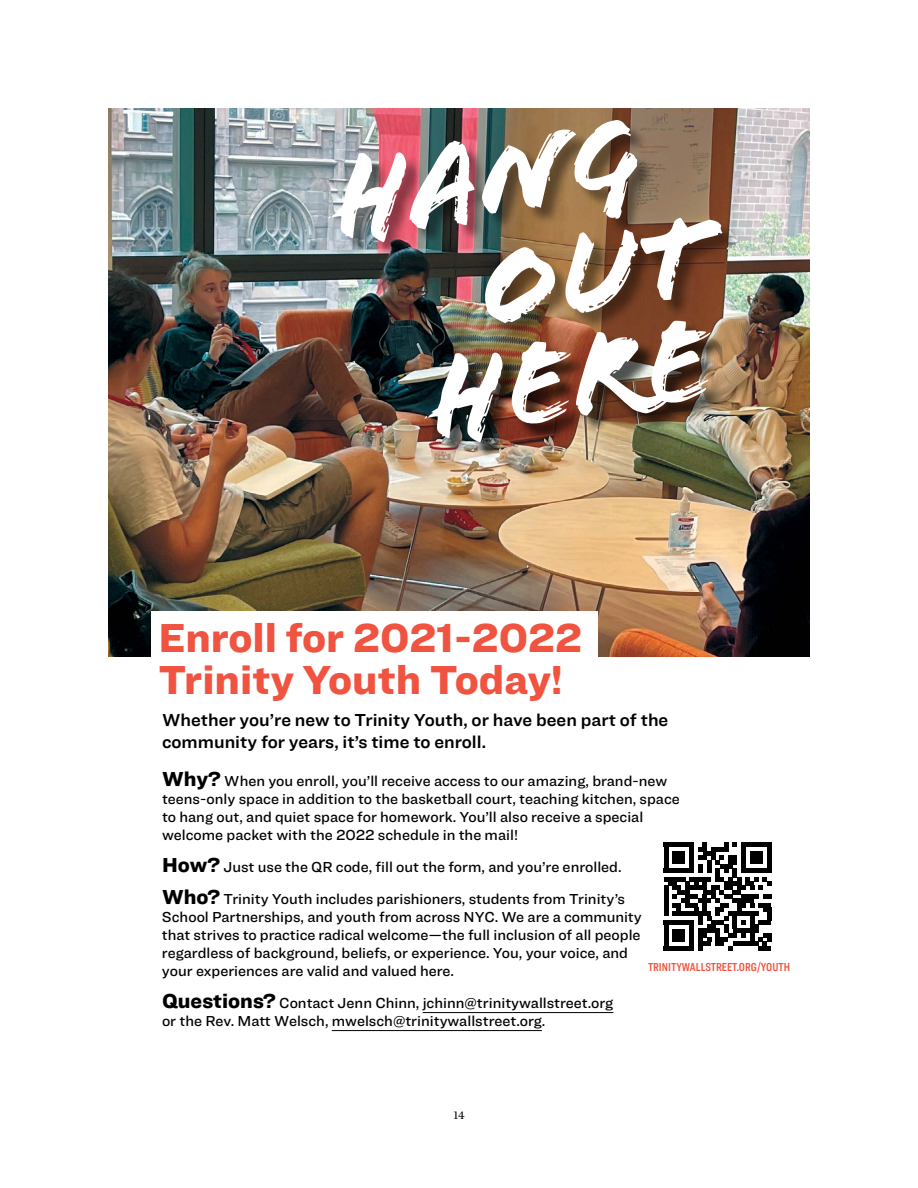
<style>
.page{position:relative;width:918px;height:1188px;background:#fff}
.page>*{position:absolute;margin:0;border:0;box-sizing:border-box;transform-origin:0 0}
.t1{font:900 42px/42px "Ringside";color:#f0533f}
.t2{font:18px/21.6px "Ringside Regular Semi";color:#000}
.t3{font:500 15px/18px "Ringside";color:#000}
.t4{font:12px "Ringside Compressed Semi";color:#f0533f}
.t5{font:12px "Chronicle Text G1";color:#000}
.s1{font-weight:900;font-size:21px}
</style>
<div class="page">
<hr style="left:423px;top:1012px;width:190px;height:1px;background:#000">
<hr style="left:332px;top:1030px;width:210px;height:1px;background:#000">
<img style="left:108px;top:108px;width:702px;height:549px">
<div style="left:332px;top:123px;width:408px;height:337px;background:#000;opacity:.42"></div>
<div style="left:428px;top:323px;width:300px;height:138px;background:#000;opacity:.42"></div>
<img style="left:328px;top:120px;width:395px;height:322px">
<div style="left:152px;top:611px;width:446px;height:90px;background:#fff"></div>
<svg style="left:664px;top:843px;width:107px;height:107px"></svg>
<hr style="left:664px;top:946px;width:30px;height:4px;background:#000">
<div style="left:672px;top:929px;width:13px;height:13px;background:#000"></div>
<h1 class="t1" style="left:158px;top:615px;width:425px">Enroll for 2021-2022<br>Trinity Youth Today!</h1>
<p class="t2" style="left:162px;top:709px;width:508px">Whether you’re new to Trinity Youth, or have been part of the community for years, it’s time to enroll.</p>
<p class="t3" style="left:162px;top:772px;width:519px"><span class="s1">Why?</span> When you enroll, you’ll receive access to our amazing, brand-new teens-only space in addition to the basketball court, teaching kitchen, space to hang out, and quiet space for homework. You’ll also receive a special welcome packet with the 2022 schedule in the mail!</p>
<p class="t3" style="left:162px;top:851px;width:465px;line-height:32px"><span class="s1">How?</span> Just use the QR code, fill out the form, and you’re enrolled.<br><span class="s1">Who?</span> Trinity Youth includes parishioners, students from Trinity’s</p>
<p class="t3" style="left:162px;top:908px;width:481px">School Partnerships, and youth from across NYC. We are a community that strives to practice radical welcome—the full inclusion of all people regardless of background, beliefs, or experience. You, your voice, and your experiences are valid and valued here.</p>
<p class="t3" style="left:162px;top:994px;width:453px"><span class="s1">Questions?</span> Contact Jenn Chinn, jchinn@trinitywallstreet.org or the Rev. Matt Welsch, mwelsch@trinitywallstreet.org.</p>
<p class="t4" style="left:648px;top:958px;width:144px">TRINITYWALLSTREET.ORG/YOUTH</p>
<p class="t5" style="left:453px;top:1106px;width:13px">14</p>
</div>
